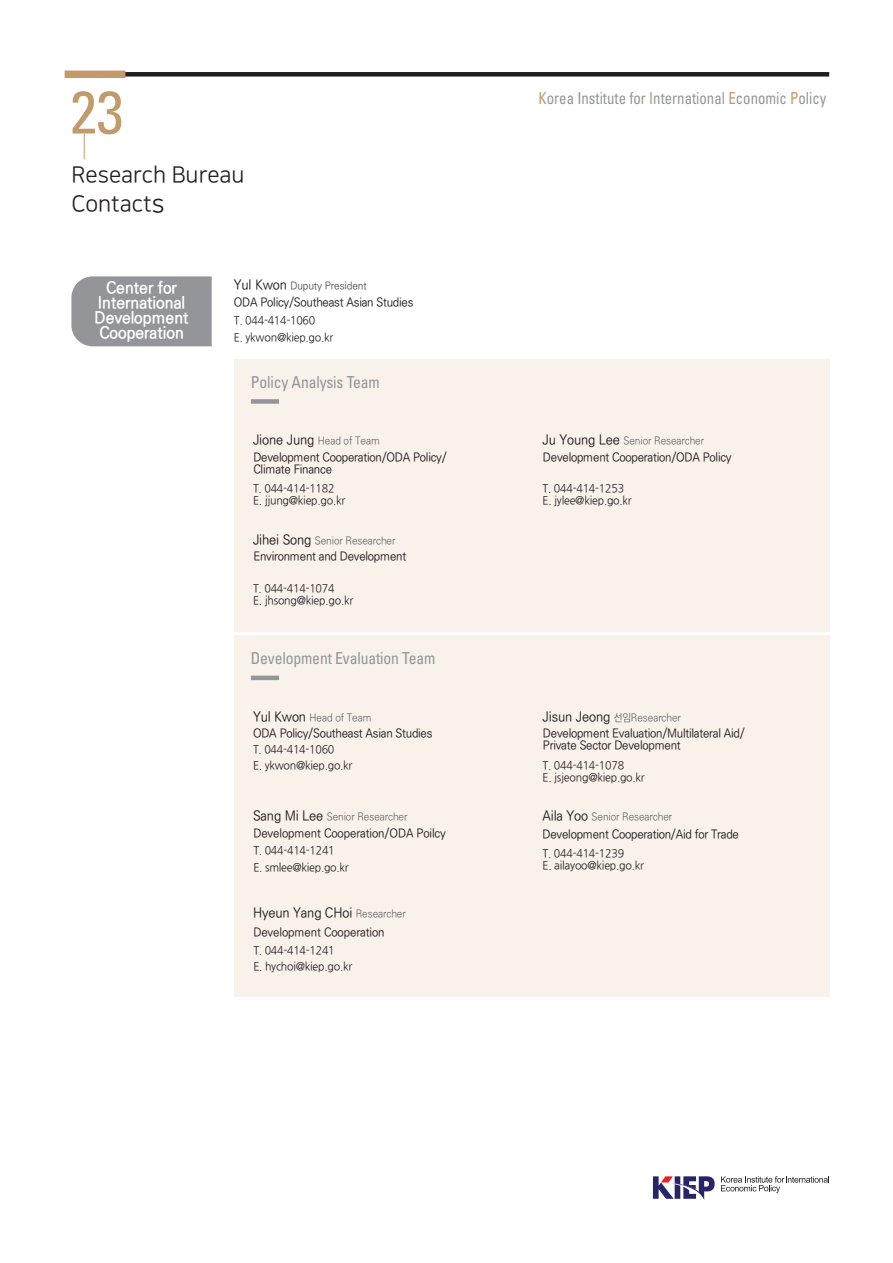
<style>
.page{position:relative;width:893px;height:1263px;background:#fff}
.page>*{position:absolute;margin:0;border:0;box-sizing:border-box;transform-origin:0 0}
.t1{font:condensed 60px "Univers";color:#c39a6b}
.t2{font:22.5px "Nanum Square R";color:#231f20}
.t3{font:condensed 16.5px "Univers";color:#939598;scale:.9 1}
.t4{font:16.5px/15px "Ko Pub Dotum PB";color:#fff;scale:.95 1}
.t5{font:condensed 16.5px "Univers";color:#939598;scale:.95 1}
.t6{font:500 13.5px "Ko Pub World Dotum";letter-spacing:-.01em;color:#231f20;scale:.95 1}
.부서{font:500 12px/12px "Ko Pub World Dotum";letter-spacing:-.02em;color:#231f20;scale:.95 1}
.t7{font:11.25px/17px "Nanum Gothic";letter-spacing:-.02em;color:#231f20;scale:.95 1}
.t8{font:10.5px "Ko Pub Dotum PL";letter-spacing:-.01em;color:#57585a;scale:.95 1}
.t9{font:500 10.5px "Ko Pub World Dotum";letter-spacing:-.01em;color:#57585a;scale:.95 1}
.s1{font-size:25.5px}
.s2{font-size:13.5px;color:#231f20}
.s3{font-family:"Ko Pub World Dotum";font-weight:500;font-size:13.5px;color:#231f20}
.s4{font-family:"Ko Pub Dotum PL";font-weight:400;font-size:10.5px;color:#57585a}
.s5{color:#c39a6b}
</style>
<div class="page">
<div style="left:120px;top:72px;width:709px;height:5px;background:#221e20"></div>
<div style="left:65px;top:71px;width:60px;height:7px;background:#c39a6b"></div>
<svg style="left:721px;top:1176px;width:108px;height:17px"></svg>
<svg style="left:653px;top:1176px;width:62px;height:24px"></svg>
<svg style="left:84px;top:134px;width:1px;height:25px"></svg>
<div style="left:71px;top:276px;width:141px;height:70px;background:#939598"></div>
<div style="left:234px;top:359px;width:595px;height:272px;background:#f8f2eb"></div>
<div style="left:234px;top:636px;width:595px;height:361px;background:#f8f2eb"></div>
<div style="left:251px;top:399px;width:28px;height:5px;background:#939598"></div>
<hr style="left:251px;top:676px;width:28px;height:4px;background:#939598">
<p class="t1" style="left:70px;top:74px;width:55px">23</p>
<p class="t2" style="left:71px;top:163px;width:175px">Research Bureau</p>
<p class="t2" style="left:71px;top:192px;width:95px">Contact<span class="s1">s</span></p>
<p class="t4" style="left:106px;top:281px;width:76px">Center for</p>
<p class="t4" style="left:95px;top:296px;width:100px">International<br>Development</p>
<p class="t4" style="left:99px;top:326px;width:90px">Cooperation</p>
<p class="t9" style="left:234px;top:279px;width:141px"><span class="s2">Yul Kwon</span> Duputy President</p>
<p class="부서" style="left:234px;top:297px;width:191px">ODA Policy/Southeast Asian Studies</p>
<p class="t7" style="left:234px;top:312px;width:106px">T. 044-414-1060<br>E. ykwon@kiep.go.kr</p>
<p class="t5" style="left:251px;top:372px;width:137px">Policy Analysis Team</p>
<p class="t8" style="left:253px;top:436px;width:135px"><span class="s3">Jione Jung</span> Head of Team</p>
<p class="부서" style="left:253px;top:452px;width:205px">Development Cooperation/ODA Policy/<br>Climate Finance</p>
<p class="t7" style="left:253px;top:480px;width:87px">T. 044-414-1182</p>
<p class="t7" style="left:253px;top:492px;width:99px">E. jjung@kiep.go.kr</p>
<p class="t8" style="left:253px;top:535px;width:152px"><span class="s3">Jihei Song</span> Senior Researcher</p>
<p class="부서" style="left:253px;top:551px;width:163px">Environment and Development</p>
<p class="t7" style="left:253px;top:580px;width:87px">T. 044-414-1074</p>
<p class="t7" style="left:253px;top:592px;width:107px">E. jhsong@kiep.go.kr</p>
<p class="t5" style="left:251px;top:648px;width:196px">Development Evaluation Team</p>
<p class="t8" style="left:253px;top:712px;width:126px"><span class="s3">Yul Kwon</span> Head of Team</p>
<p class="부서" style="left:253px;top:728px;width:191px">ODA Policy/Southeast Asian Studies</p>
<p class="t7" style="left:253px;top:742px;width:106px;line-height:15.5px">T. 044-414-1060<br>E. ykwon@kiep.go.kr</p>
<p class="t8" style="left:253px;top:811px;width:164px"><span class="s3">Sang Mi Lee</span> Senior Researcher</p>
<p class="부서" style="left:253px;top:827px;width:204px">Development Cooperation/ODA Poilcy</p>
<p class="t7" style="left:253px;top:842px;width:102px">T. 044-414-1241<br>E. smlee@kiep.go.kr</p>
<p class="t6" style="left:253px;top:903px;width:162px">Hyeun Yang CHoi <span class="s4">Researcher</span></p>
<p class="부서" style="left:253px;top:926px;width:140px">Development Cooperation</p>
<p class="t7" style="left:253px;top:942px;width:106px">T. 044-414-1241<br>E. hychoi@kiep.go.kr</p>
<h3 class="t3" style="left:539px;top:88px;width:321px"><span class="s5">K</span>orea Institute for <span class="s5">I</span>nternational <span class="s5">E</span>conomic <span class="s5">P</span>olicy</h3>
<p class="t8" style="left:543px;top:436px;width:172px"><span class="s3">Ju Young Lee</span> Senior Researcher</p>
<p class="부서" style="left:543px;top:452px;width:200px">Development Cooperation/ODA Policy</p>
<p class="t7" style="left:543px;top:480px;width:87px">T. 044-414-1253</p>
<p class="t7" style="left:543px;top:492px;width:95px">E. jylee@kiep.go.kr</p>
<p class="t8" style="left:543px;top:712px;width:147px"><span class="s3">Jisun Jeong</span> 선임Researcher</p>
<p class="부서" style="left:543px;top:727px;width:214px">Development Evaluation/Multilateral Aid/<br>Private Sector Development</p>
<p class="t7" style="left:543px;top:757px;width:87px">T. 044-414-1078</p>
<p class="t7" style="left:543px;top:769px;width:109px">E. jsjeong@kiep.go.kr</p>
<p class="t8" style="left:543px;top:811px;width:138px"><span class="s3">Aila Yoo</span> Senior Researcher</p>
<p class="부서" style="left:543px;top:829px;width:208px">Development Cooperation/Aid for Trade</p>
<p class="t7" style="left:543px;top:845px;width:87px">T. 044-414-1239</p>
<p class="t7" style="left:543px;top:857px;width:108px">E. ailayoo@kiep.go.kr</p>
</div>
